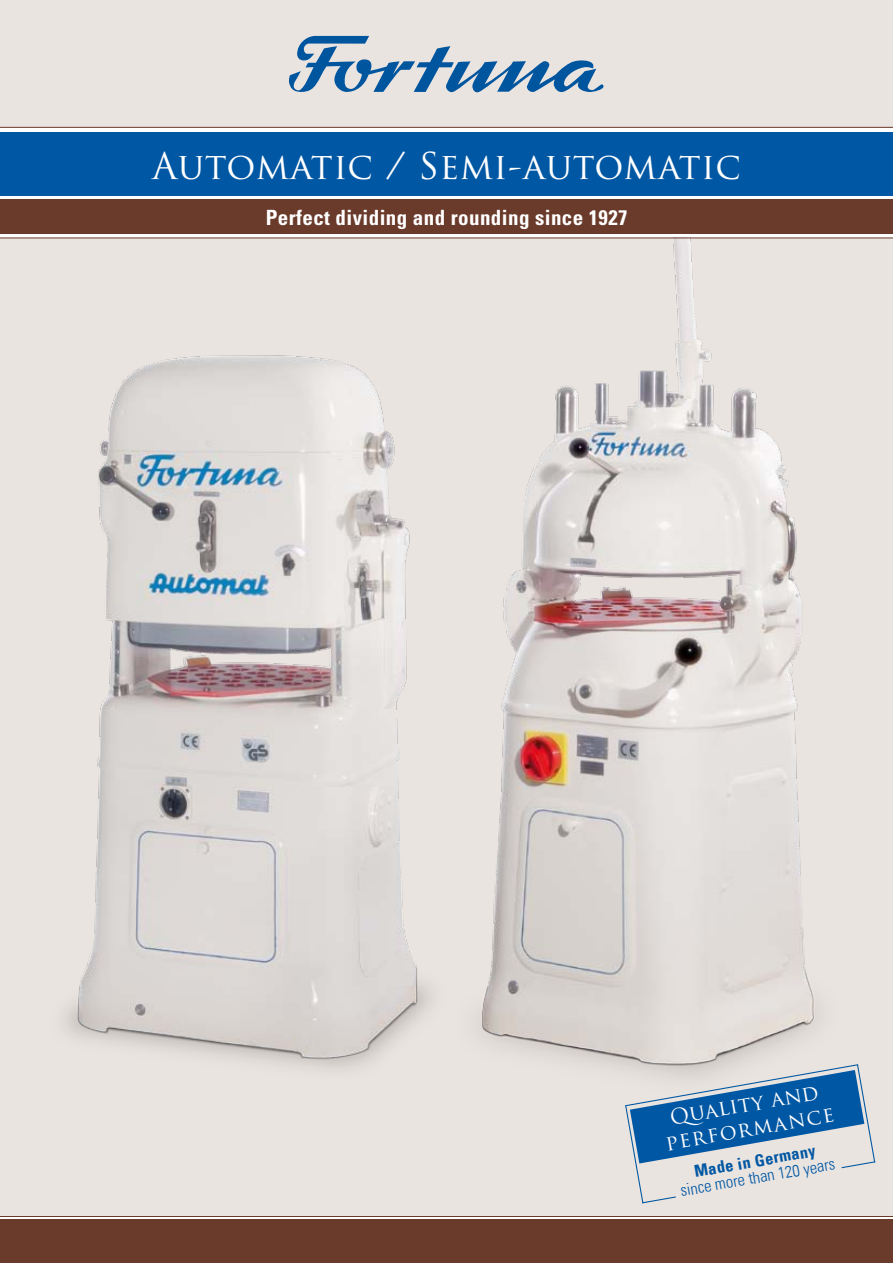
<style>
.page{position:relative;width:893px;height:1263px;background:#fff}
.page>*{position:absolute;margin:0;border:0;box-sizing:border-box;transform-origin:0 0}
.t1{font:36px "Trajan Pro";letter-spacing:.015em;color:#fff}
.t2{font:700 condensed 21px "Univers LT Std";letter-spacing:.02em;color:#fff}
.t3{font:21px/24.8px "Trajan Pro";color:#fff;text-align:center}
.t4{font:16.5px "Univers LT Std Light Cn PL";color:#0057a3}
.t5{font:16.5px "Univers LT Std Bold Cn PL";color:#0057a3}
</style>
<div class="page">
<div style="left:0;top:238px;width:893px;height:978px;background:#eae4e0"></div>
<div style="left:0;top:1219px;width:893px;height:44px;background:#6a3a2b"></div>
<hr style="left:0;top:1216px;width:893px;height:1px;background:#6a3a2b">
<img style="left:64px;top:355px;width:246px;height:712px">
<img style="left:310px;top:239px;width:509px;height:831px">
<div style="left:0;top:200px;width:893px;height:34px;background:#6a3a2b"></div>
<div style="left:0;top:132px;width:893px;height:64px;background:#0057a3"></div>
<div style="left:0;top:0;width:893px;height:127px;background:#eae4e0"></div>
<hr style="left:0;top:238px;width:893px;height:1px;background:#6a3a2b">
<hr style="left:0;top:127px;width:893px;height:1px;background:#6a3a2b">
<svg style="left:289px;top:36px;width:315px;height:56px"></svg>
<svg style="left:624px;top:1063px;width:252px;height:141px"></svg>
<h1 class="t1" style="left:152px;top:143px;width:590px">Automatic / Semi-automatic</h1>
<p class="t2" style="left:266px;top:204px;width:363px">Perfect dividing and rounding since 1927</p>
<p class="t3" style="left:659px;top:1106px;width:172px;rotate:-10deg">Quality and performance</p>
<p class="t5" style="left:693px;top:1161px;width:124px;rotate:-10deg">Made in Germany</p>
<p class="t4" style="left:679px;top:1181px;width:158px;rotate:-10deg">since more than 120 years</p>
</div>
